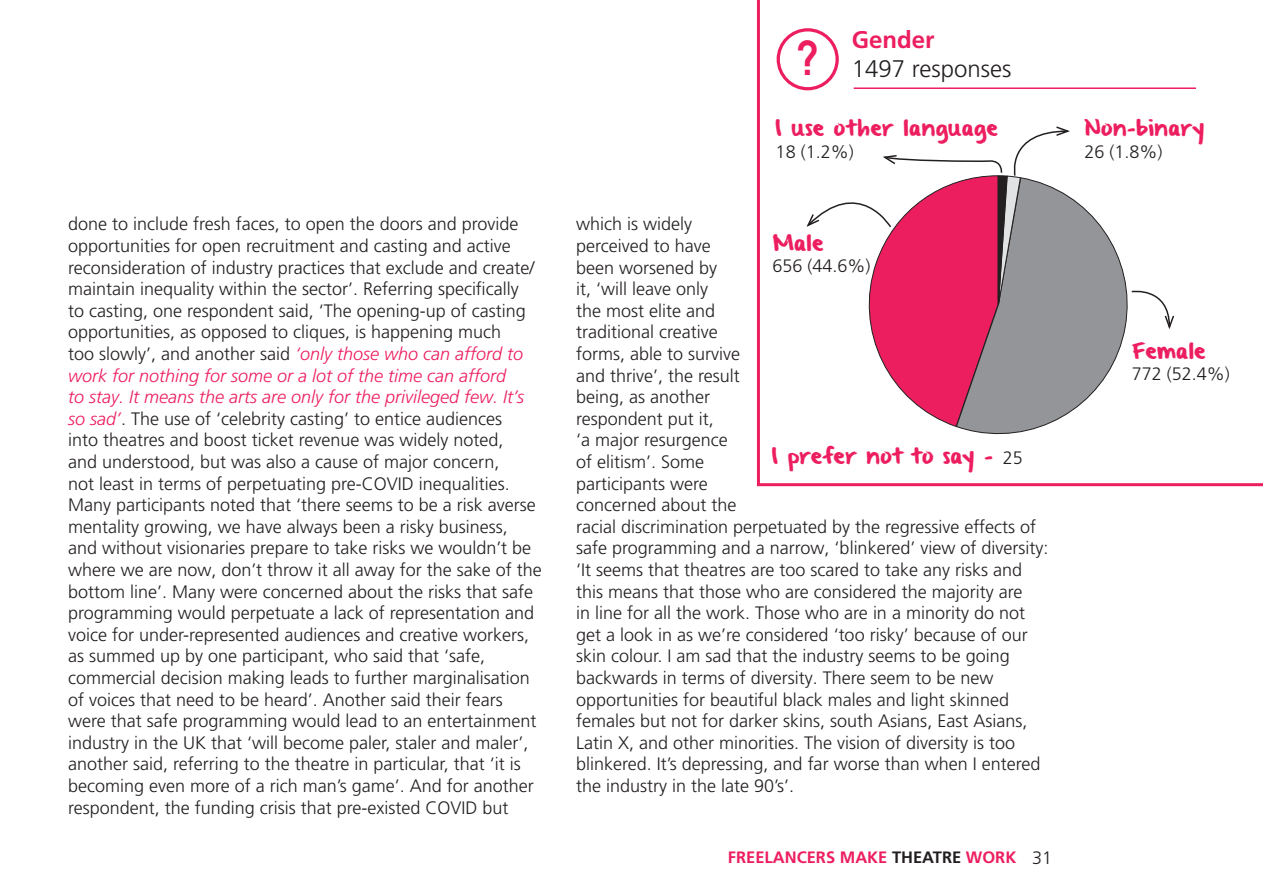
<style>
.page{position:relative;width:1263px;height:893px;background:#fff}
.page>*{position:absolute;margin:0;border:0;box-sizing:border-box;transform-origin:0 0}
.t1{font:700 48.6px "DIN Alternate";color:#ed1e60}
.t2{font:300 24px "Frutiger LT Pro";color:#231f20}
.t3{font:700 24px "Frutiger LT Pro";color:#ed1e60}
.t4{font:300 18px/21.6px "Frutiger LT Pro";color:#231f20}
.Picked_out_quote{font:18px "From Where You Are";letter-spacing:.015em;color:#ed1e60}
.t5{font:700 16.5px "Frutiger LT Pro";color:#ed1e60}
.s1{font-style:italic;color:#ed1e60}
.s2{font-family:"Frutiger LT Pro";font-weight:300;color:#231f20}
.s3{color:#231f20}
.s4{font-weight:300;font-size:18px;color:#231f20}
</style>
<div class="page">
<svg style="left:757px;top:0;width:506px;height:486px"></svg>
<div style="left:777px;top:28px;width:62px;height:62px;border:3px solid #ed1e60;border-radius:50%"></div>
<svg style="left:955px;top:177px;width:182px;height:267px"></svg>
<svg style="left:1130px;top:286px;width:45px;height:45px"></svg>
<svg style="left:805px;top:125px;width:267px;height:302px"></svg>
<hr style="left:854px;top:87px;width:342px;height:2px;background:#ed1e60">
<p class="t1" style="left:797px;top:21px;width:24px">?</p>
<p class="t3" style="left:852px;top:26px;width:84px">Gender</p>
<p class="t2" style="left:852px;top:55px;width:161px">1497 responses</p>
<p class="Picked_out_quote" style="left:776px;top:120px;width:224px">I use other language</p>
<p class="t4" style="left:776px;top:141px;width:80px">18 (1.2%)</p>
<p class="t4" style="left:68px;top:213px;width:475px">done to include fresh faces, to open the doors and provide opportunities for open recruitment and casting and active reconsideration of industry practices that exclude and create/ maintain inequality within the sector’. Referring specifically<br>to casting, one respondent said, ‘The opening-up of casting opportunities, as opposed to cliques, is happening much<br>too slowly’, and another said <span class="s1">‘only those who can afford to work for nothing for some or a lot of the time can afford<br>to stay. It means the arts are only for the privileged few. It’s so sad’</span>. The use of ‘celebrity casting’ to entice audiences<br>into theatres and boost ticket revenue was widely noted,<br>and understood, but was also a cause of major concern,<br>not least in terms of perpetuating pre-COVID inequalities.<br>Many participants noted that ‘there seems to be a risk averse mentality growing, we have always been a risky business,<br>and without visionaries prepare to take risks we wouldn’t be where we are now, don’t throw it all away for the sake of the bottom line’. Many were concerned about the risks that safe programming would perpetuate a lack of representation and voice for under-represented audiences and creative workers, as summed up by one participant, who said that ‘safe, commercial decision making leads to further marginalisation of voices that need to be heard’. Another said their fears were that safe programming would lead to an entertainment industry in the UK that ‘will become paler, staler and maler’, another said, referring to the theatre in particular, that ‘it is becoming even more of a rich man’s game’. And for another respondent, the funding crisis that pre-existed COVID but</p>
<p class="t4" style="left:576px;top:213px;width:474px">which is widely<br>perceived to have<br>been worsened by<br>it, ‘will leave only<br>the most elite and<br>traditional creative<br>forms, able to survive<br>and thrive’, the result<br>being, as another<br>respondent put it,<br>‘a major resurgence<br>of elitism’. Some<br>participants were<br>concerned about the<br>racial discrimination perpetuated by the regressive effects of safe programming and a narrow, ‘blinkered’ view of diversity: ‘It seems that theatres are too scared to take any risks and this means that those who are considered the majority are<br>in line for all the work. Those who are in a minority do not get a look in as we’re considered ‘too risky’ because of our skin colour. I am sad that the industry seems to be going backwards in terms of diversity. There seem to be new opportunities for beautiful black males and light skinned females but not for darker skins, south Asians, East Asians, Latin X, and other minorities. The vision of diversity is too blinkered. It’s depressing, and far worse than when I entered the industry in the late 90’s’.</p>
<p class="Picked_out_quote" style="left:772px;top:234px;width:53px">Male</p>
<p class="t4" style="left:772px;top:255px;width:100px">656 (44.6%)</p>
<p class="Picked_out_quote" style="left:772px;top:447px;width:252px">I prefer not to say - <span class="s2">25</span></p>
<p class="t5" style="left:728px;top:848px;width:326px">FREELANCERS MAKE <span class="s3">THEATRE</span> WORK <span class="s4">31</span></p>
<p class="Picked_out_quote" style="left:1084px;top:120px;width:122px">Non-binary</p>
<p class="t4" style="left:1084px;top:141px;width:80px">26 (1.8%)</p>
<p class="Picked_out_quote" style="left:1132px;top:342px;width:76px">Female</p>
<p class="t4" style="left:1132px;top:364px;width:100px">772 (52.4%)</p>
</div>
